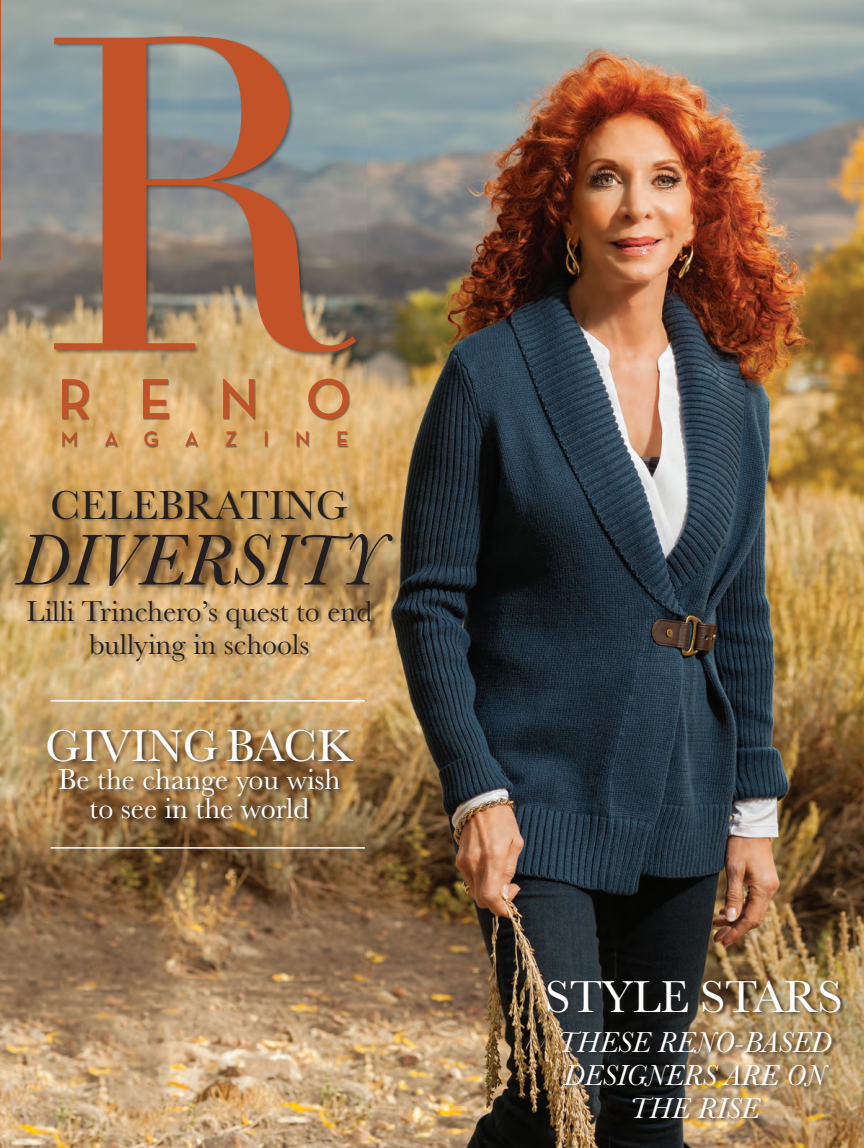
<style>
.page{position:relative;width:864px;height:1148px;background:#fff}
.page>*{position:absolute;margin:0;border:0;box-sizing:border-box;transform-origin:0 0}
.t1{font:italic 75px "Baskerville MT Std";color:#231f20}
.t2{font:46.5px "Baskerville MT Std";letter-spacing:-.01em;color:#fff}
.t3{font:42px "Baskerville MT Std";color:#231f20}
.t4{font:30px/33px "Baskerville MT Std";color:#231f20;text-align:center}
.t5{font:italic 30px/33px "Baskerville MT Std";color:#fff;text-align:center}
.t6{font:30px/28.5px "Baskerville MT Std";color:#fff;text-align:center}
</style>
<div class="page">
<img style="left:0;top:0;width:864px;height:1148px">
<hr style="left:0;top:0;width:1px;height:259px;background:#c25228">
<div style="left:15px;top:490px;width:381px;height:175px;background:#231f20;opacity:.31"></div>
<div style="left:547px;top:979px;width:299px;height:144px;background:#231f20;opacity:.7"></div>
<div style="left:46px;top:727px;width:313px;height:97px;background:#231f20;opacity:.7"></div>
<hr style="left:51px;top:700px;width:314px;height:1px;background:#fff">
<hr style="left:51px;top:847px;width:314px;height:1px;background:#fff">
<div style="left:53px;top:35px;width:309px;height:323px;background:#231f20;opacity:.5"></div>
<svg style="left:54px;top:36px;width:302px;height:316px;background:#9c7c6b"></svg>
<div style="left:62px;top:379px;width:288px;height:69px;background:#231f20;opacity:.5"></div>
<svg style="left:62px;top:431px;width:285px;height:15px;background:#d4a065"></svg>
<svg style="left:62px;top:379px;width:287px;height:40px;background:#d29b63"></svg>
<p class="t3" style="left:50px;top:480px;width:299px">CELEBRATING</p>
<p class="t1" style="left:17px;top:516px;width:367px">DIVERSITY</p>
<p class="t4" style="left:27px;top:595px;width:347px">Lilli Trinchero’s quest to end bullying in schools</p>
<p class="t2" style="left:45px;top:719px;width:310px">GIVING BACK</p>
<p class="t6" style="left:58px;top:765px;width:284px">Be the change you wish to see in the world</p>
<p class="t2" style="left:545px;top:970px;width:299px">STYLE STARS</p>
<p class="t5" style="left:557px;top:1025px;width:276px">THESE RENO-BASED<br>DESIGNERS ARE ON<br>THE RISE</p>
</div>
